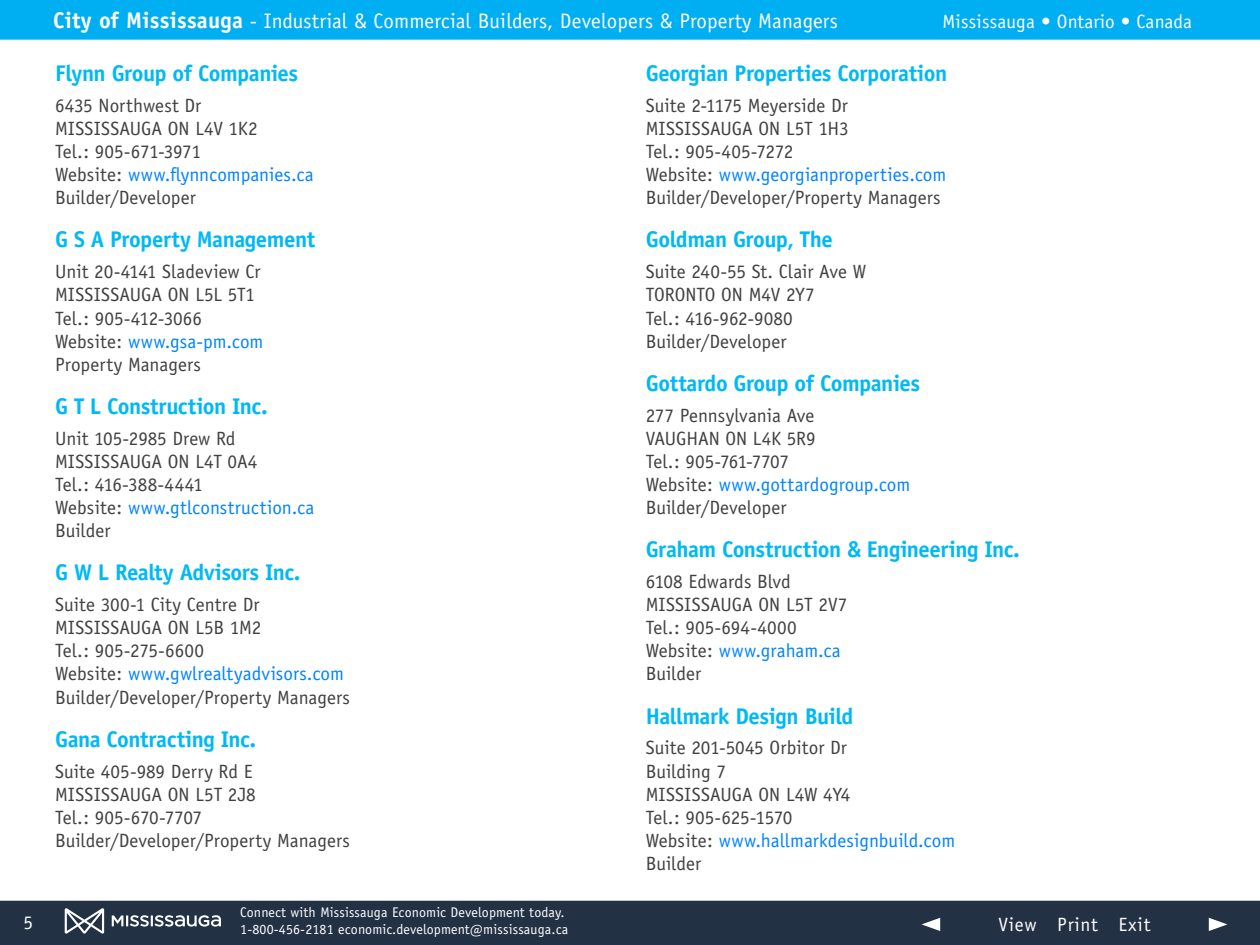
<style>
.page{position:relative;width:1260px;height:945px;background:#fff}
.page>*{position:absolute;margin:0;border:0;box-sizing:border-box;transform-origin:0 0}
.t1{font:700 22.75px "Officina Sans";letter-spacing:-.02em;color:#00b9f4}
.t2{font:21px "Officina Sans";letter-spacing:.01em;color:#fff}
.t3{font:19.25px/23.1px "Officina Sans";color:#414042}
.t4{font:19.25px "Officina Sans";letter-spacing:.01em;color:#fff}
.t5{font:19.25px "Officina Sans";letter-spacing:.04em;color:#fff}
.t6{font:14px/16.8px "Officina Sans";letter-spacing:.01em;color:#fff}
.s1{font-weight:700;font-size:22.75px}
.s2{color:#0083ff}
</style>
<div class="page">
<div style="left:0;top:900px;width:1260px;height:45px;background:#223144"></div>
<div style="left:0;top:0;width:1260px;height:40px;background:#00aef2"></div>
<svg style="left:1209px;top:918px;width:18px;height:13px"></svg>
<svg style="left:922px;top:918px;width:18px;height:13px"></svg>
<svg style="left:65px;top:908px;width:39px;height:26px"></svg>
<svg style="left:112px;top:915px;width:109px;height:12px"></svg>
<p class="t4" style="left:24px;top:911px;width:11px">5</p>
<p class="t2" style="left:53px;top:9px;width:786px"><span class="s1">City of Mississauga</span> - Industrial &amp; Commercial Builders, Developers &amp; Property Managers</p>
<p class="t4" style="left:943px;top:10px;width:251px">Mississauga • Ontario • Canada</p>
<p class="t1" style="left:55px;top:59px;width:245px">Flynn Group of Companies</p>
<p class="t3" style="left:55px;top:94px;width:260px">6435 Northwest Dr<br>MISSISSAUGA ON L4V 1K2<br>Tel.: 905-671-3971<br>Website: <span class="s2">www.flynncompanies.ca<br></span>Builder/Developer</p>
<p class="t1" style="left:55px;top:225px;width:262px">G S A Property Management</p>
<p class="t3" style="left:55px;top:260px;width:210px">Unit 20-4141 Sladeview Cr<br>MISSISSAUGA ON L5L 5T1<br>Tel.: 905-412-3066<br>Website: <span class="s2">www.gsa-pm.com<br></span>Property Managers</p>
<p class="t1" style="left:55px;top:392px;width:214px">G T L Construction Inc.</p>
<p class="t3" style="left:55px;top:427px;width:261px">Unit 105-2985 Drew Rd<br>MISSISSAUGA ON L4T 0A4<br>Tel.: 416-388-4441<br>Website: <span class="s2">www.gtlconstruction.ca<br></span>Builder</p>
<p class="t1" style="left:55px;top:558px;width:247px">G W L Realty Advisors Inc.</p>
<p class="t3" style="left:55px;top:593px;width:296px">Suite 300-1 City Centre Dr<br>MISSISSAUGA ON L5B 1M2<br>Tel.: 905-275-6600<br>Website: <span class="s2">www.gwlrealtyadvisors.com<br></span>Builder/Developer/Property Managers</p>
<p class="t1" style="left:55px;top:725px;width:203px">Gana Contracting Inc.</p>
<p class="t3" style="left:55px;top:760px;width:296px">Suite 405-989 Derry Rd E<br>MISSISSAUGA ON L5T 2J8<br>Tel.: 905-670-7707<br>Builder/Developer/Property Managers</p>
<p class="t6" style="left:240px;top:904px;width:330px">Connect with Mississauga Economic Development today.<br>1-800-456-2181 economic.development@mississauga.ca</p>
<p class="t1" style="left:646px;top:59px;width:303px">Georgian Properties Corporation</p>
<p class="t3" style="left:646px;top:94px;width:302px">Suite 2-1175 Meyerside Dr<br>MISSISSAUGA ON L5T 1H3<br>Tel.: 905-405-7272<br>Website: <span class="s2">www.georgianproperties.com<br></span>Builder/Developer/Property Managers</p>
<p class="t1" style="left:646px;top:225px;width:189px">Goldman Group, The</p>
<p class="t3" style="left:646px;top:260px;width:222px">Suite 240-55 St. Clair Ave W<br>TORONTO ON M4V 2Y7<br>Tel.: 416-962-9080<br>Builder/Developer</p>
<p class="t1" style="left:646px;top:369px;width:276px">Gottardo Group of Companies</p>
<p class="t3" style="left:646px;top:404px;width:266px">277 Pennsylvania Ave<br>VAUGHAN ON L4K 5R9<br>Tel.: 905-761-7707<br>Website: <span class="s2">www.gottardogroup.com<br></span>Builder/Developer</p>
<p class="t1" style="left:646px;top:535px;width:376px">Graham Construction &amp; Engineering Inc.</p>
<p class="t3" style="left:646px;top:570px;width:203px">6108 Edwards Blvd<br>MISSISSAUGA ON L5T 2V7<br>Tel.: 905-694-4000<br>Website: <span class="s2">www.graham.ca<br></span>Builder</p>
<p class="t1" style="left:646px;top:702px;width:209px">Hallmark Design Build</p>
<p class="t3" style="left:646px;top:736px;width:311px">Suite 201-5045 Orbitor Dr<br>Building 7<br>MISSISSAUGA ON L4W 4Y4<br>Tel.: 905-625-1570<br>Website: <span class="s2">www.hallmarkdesignbuild.com<br></span>Builder</p>
<p class="t5" style="left:998px;top:913px;width:154px">View Print Exit</p>
</div>
